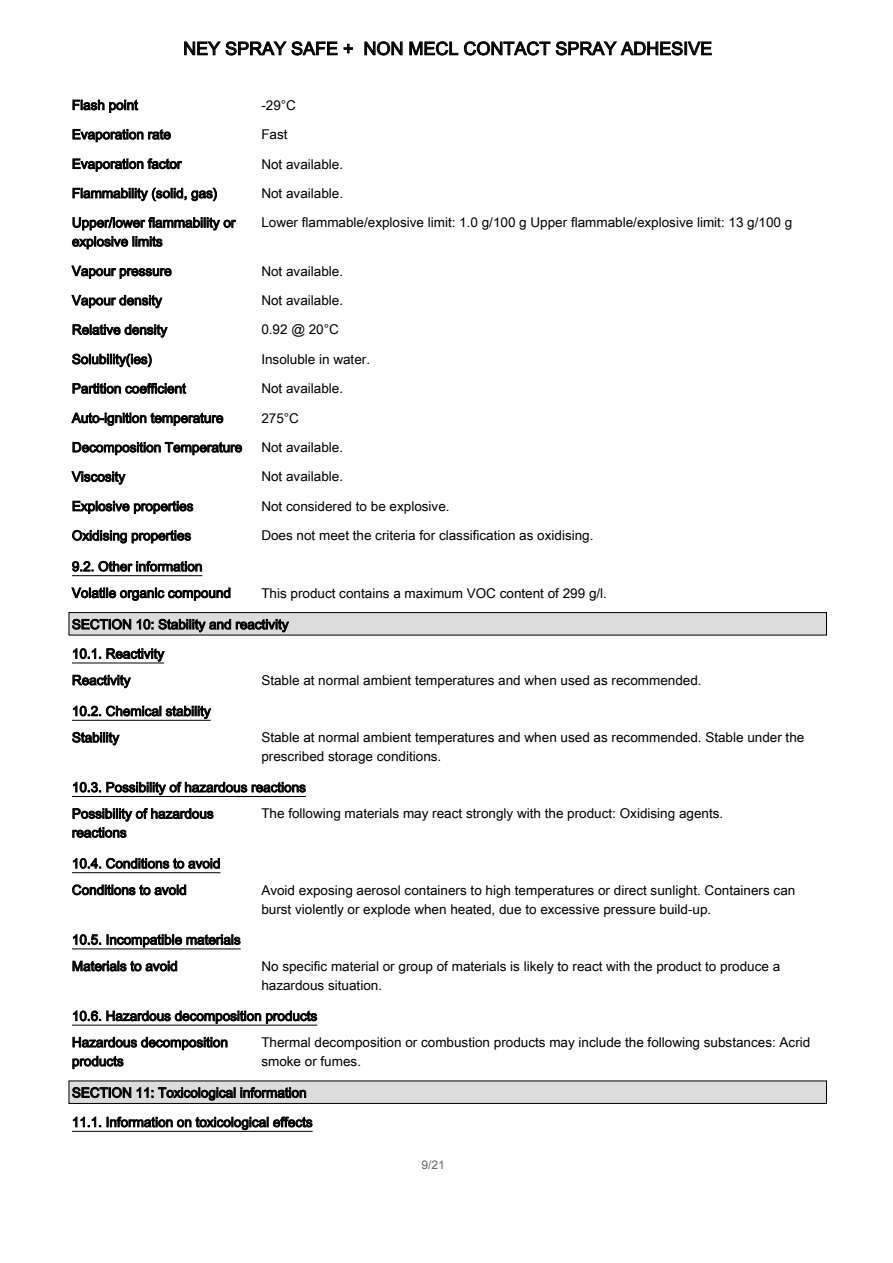
<style>
.page{position:relative;width:893px;height:1263px;background:#fff}
.page>*{position:absolute;margin:0;border:0;box-sizing:border-box;transform-origin:0 0}
.t1{font:18px "Arial Unicode MS";color:#000}
.t2{font:13.5px/26.4px "Arial Unicode MS";color:#000}
.t3{font:12px "Arial Unicode MS";color:#646464}
</style>
<div class="page">
<svg style="left:184px;top:41px;width:169px;height:15px"></svg>
<svg style="left:364px;top:41px;width:39px;height:15px"></svg>
<svg style="left:409px;top:41px;width:49px;height:15px"></svg>
<svg style="left:464px;top:41px;width:248px;height:15px"></svg>
<svg style="left:73px;top:99px;width:65px;height:14px"></svg>
<svg style="left:73px;top:129px;width:98px;height:13px"></svg>
<svg style="left:73px;top:158px;width:109px;height:14px"></svg>
<svg style="left:73px;top:187px;width:144px;height:14px"></svg>
<svg style="left:72px;top:217px;width:164px;height:32px"></svg>
<svg style="left:71px;top:265px;width:101px;height:14px"></svg>
<svg style="left:71px;top:295px;width:91px;height:13px"></svg>
<svg style="left:73px;top:324px;width:95px;height:14px"></svg>
<svg style="left:72px;top:353px;width:80px;height:14px"></svg>
<svg style="left:73px;top:383px;width:113px;height:11px"></svg>
<svg style="left:71px;top:412px;width:152px;height:14px"></svg>
<svg style="left:73px;top:442px;width:169px;height:13px"></svg>
<svg style="left:71px;top:471px;width:55px;height:14px"></svg>
<svg style="left:73px;top:501px;width:120px;height:13px"></svg>
<svg style="left:72px;top:530px;width:119px;height:13px"></svg>
<hr style="left:72px;top:575px;width:130px;height:1px;background:#000">
<svg style="left:72px;top:561px;width:130px;height:11px"></svg>
<svg style="left:71px;top:587px;width:159px;height:14px"></svg>
<div style="left:69px;top:613px;width:757px;height:22px;background:#dcdcdc"></div>
<div style="left:69px;top:612px;width:758px;height:23px;border:1px solid #000"></div>
<svg style="left:72px;top:619px;width:59px;height:11px"></svg>
<svg style="left:137px;top:619px;width:152px;height:13px"></svg>
<hr style="left:72px;top:662px;width:92px;height:1px;background:#000">
<svg style="left:73px;top:648px;width:92px;height:14px"></svg>
<svg style="left:73px;top:675px;width:58px;height:13px"></svg>
<hr style="left:72px;top:720px;width:139px;height:1px;background:#000">
<svg style="left:73px;top:705px;width:138px;height:14px"></svg>
<svg style="left:72px;top:732px;width:48px;height:13px"></svg>
<hr style="left:72px;top:796px;width:234px;height:1px;background:#000">
<svg style="left:73px;top:782px;width:233px;height:13px"></svg>
<svg style="left:72px;top:808px;width:142px;height:30px"></svg>
<hr style="left:72px;top:872px;width:148px;height:1px;background:#000">
<svg style="left:73px;top:858px;width:147px;height:11px"></svg>
<svg style="left:72px;top:884px;width:114px;height:11px"></svg>
<hr style="left:72px;top:948px;width:169px;height:1px;background:#000">
<svg style="left:73px;top:934px;width:28px;height:11px"></svg>
<svg style="left:107px;top:934px;width:134px;height:13px"></svg>
<svg style="left:73px;top:960px;width:104px;height:12px"></svg>
<hr style="left:72px;top:1025px;width:245px;height:1px;background:#000">
<svg style="left:73px;top:1010px;width:244px;height:14px"></svg>
<svg style="left:73px;top:1037px;width:155px;height:13px"></svg>
<svg style="left:72px;top:1056px;width:52px;height:13px"></svg>
<div style="left:69px;top:1081px;width:757px;height:22px;background:#dcdcdc"></div>
<div style="left:69px;top:1080px;width:758px;height:24px;border:1px solid #000"></div>
<svg style="left:72px;top:1087px;width:59px;height:11px"></svg>
<svg style="left:137px;top:1087px;width:98px;height:14px"></svg>
<svg style="left:241px;top:1087px;width:65px;height:11px"></svg>
<hr style="left:72px;top:1131px;width:241px;height:1px;background:#000">
<svg style="left:73px;top:1117px;width:28px;height:10px"></svg>
<svg style="left:107px;top:1116px;width:206px;height:14px"></svg>
<h1 class="t1" style="left:183px;top:35px;width:531px">NEY SPRAY SAFE + NON MECL CONTACT SPRAY ADHESIVE</h1>
<p class="t2" style="left:72px;top:91px;width:68px">Flash point</p>
<p class="t2" style="left:261px;top:91px;width:36px">-29°C</p>
<p class="t2" style="left:72px;top:121px;width:100px">Evaporation rate</p>
<p class="t2" style="left:261px;top:121px;width:28px">Fast</p>
<p class="t2" style="left:72px;top:150px;width:111px">Evaporation factor</p>
<p class="t2" style="left:261px;top:150px;width:83px">Not available.</p>
<p class="t2" style="left:72px;top:180px;width:147px">Flammability (solid, gas)</p>
<p class="t2" style="left:261px;top:180px;width:83px">Not available.</p>
<p class="t2" style="left:72px;top:213px;width:165px;line-height:18.9px">Upper/lower flammability or explosive limits</p>
<p class="t2" style="left:261px;top:209px;width:532px">Lower flammable/explosive limit: 1.0 g/100 g Upper flammable/explosive limit: 13 g/100 g</p>
<p class="t2" style="left:72px;top:257px;width:101px">Vapour pressure</p>
<p class="t2" style="left:261px;top:257px;width:83px">Not available.</p>
<p class="t2" style="left:72px;top:287px;width:92px">Vapour density</p>
<p class="t2" style="left:261px;top:287px;width:83px">Not available.</p>
<p class="t2" style="left:72px;top:316px;width:97px">Relative density</p>
<p class="t2" style="left:261px;top:316px;width:79px">0.92 @ 20°C</p>
<p class="t2" style="left:72px;top:346px;width:82px">Solubility(ies)</p>
<p class="t2" style="left:261px;top:346px;width:110px">Insoluble in water.</p>
<p class="t2" style="left:72px;top:375px;width:115px">Partition coefficient</p>
<p class="t2" style="left:261px;top:375px;width:83px">Not available.</p>
<p class="t2" style="left:72px;top:404px;width:153px">Auto-ignition temperature</p>
<p class="t2" style="left:261px;top:404px;width:39px">275°C</p>
<p class="t2" style="left:72px;top:434px;width:172px">Decomposition Temperature</p>
<p class="t2" style="left:261px;top:434px;width:83px">Not available.</p>
<p class="t2" style="left:72px;top:463px;width:55px">Viscosity</p>
<p class="t2" style="left:261px;top:463px;width:83px">Not available.</p>
<p class="t2" style="left:72px;top:493px;width:123px">Explosive properties</p>
<p class="t2" style="left:261px;top:493px;width:190px">Not considered to be explosive.</p>
<p class="t2" style="left:72px;top:522px;width:121px">Oxidising properties</p>
<p class="t2" style="left:261px;top:522px;width:334px">Does not meet the criteria for classification as oxidising.</p>
<p class="t2" style="left:72px;top:553px;width:161px">9.2. Other information<br>Volatile organic compound</p>
<p class="t2" style="left:261px;top:579px;width:347px">This product contains a maximum VOC content of 299 g/l.</p>
<p class="t2" style="left:72px;top:609px;width:218px;line-height:29.4px">SECTION 10: Stability and reactivity<br>10.1. Reactivity</p>
<p class="t2" style="left:72px;top:667px;width:60px">Reactivity</p>
<p class="t2" style="left:261px;top:667px;width:442px">Stable at normal ambient temperatures and when used as recommended.</p>
<p class="t2" style="left:72px;top:697px;width:140px">10.2. Chemical stability<br>Stability</p>
<p class="t2" style="left:261px;top:728px;width:544px;line-height:18.9px">Stable at normal ambient temperatures and when used as recommended. Stable under the prescribed storage conditions.</p>
<p class="t2" style="left:72px;top:774px;width:235px">10.3. Possibility of hazardous reactions<br>Possibility of hazardous</p>
<p class="t2" style="left:72px;top:819px;width:56px">reactions</p>
<p class="t2" style="left:261px;top:800px;width:463px">The following materials may react strongly with the product: Oxidising agents.</p>
<p class="t2" style="left:72px;top:850px;width:150px">10.4. Conditions to avoid<br>Conditions to avoid</p>
<p class="t2" style="left:261px;top:880px;width:535px;line-height:18.9px">Avoid exposing aerosol containers to high temperatures or direct sunlight. Containers can burst violently or explode when heated, due to excessive pressure build-up.</p>
<p class="t2" style="left:72px;top:926px;width:170px">10.5. Incompatible materials<br>Materials to avoid</p>
<p class="t2" style="left:261px;top:956px;width:520px;line-height:18.9px">No specific material or group of materials is likely to react with the product to produce a hazardous situation.</p>
<p class="t2" style="left:72px;top:1002px;width:247px">10.6. Hazardous decomposition products<br>Hazardous decomposition</p>
<p class="t2" style="left:72px;top:1048px;width:53px">products</p>
<p class="t2" style="left:261px;top:1032px;width:550px;line-height:18.9px">Thermal decomposition or combustion products may include the following substances: Acrid smoke or fumes.</p>
<p class="t2" style="left:72px;top:1078px;width:242px;line-height:29.4px">SECTION 11: Toxicological information<br>11.1. Information on toxicological effects</p>
<p class="t3" style="left:421px;top:1156px;width:25px">9/21</p>
</div>
